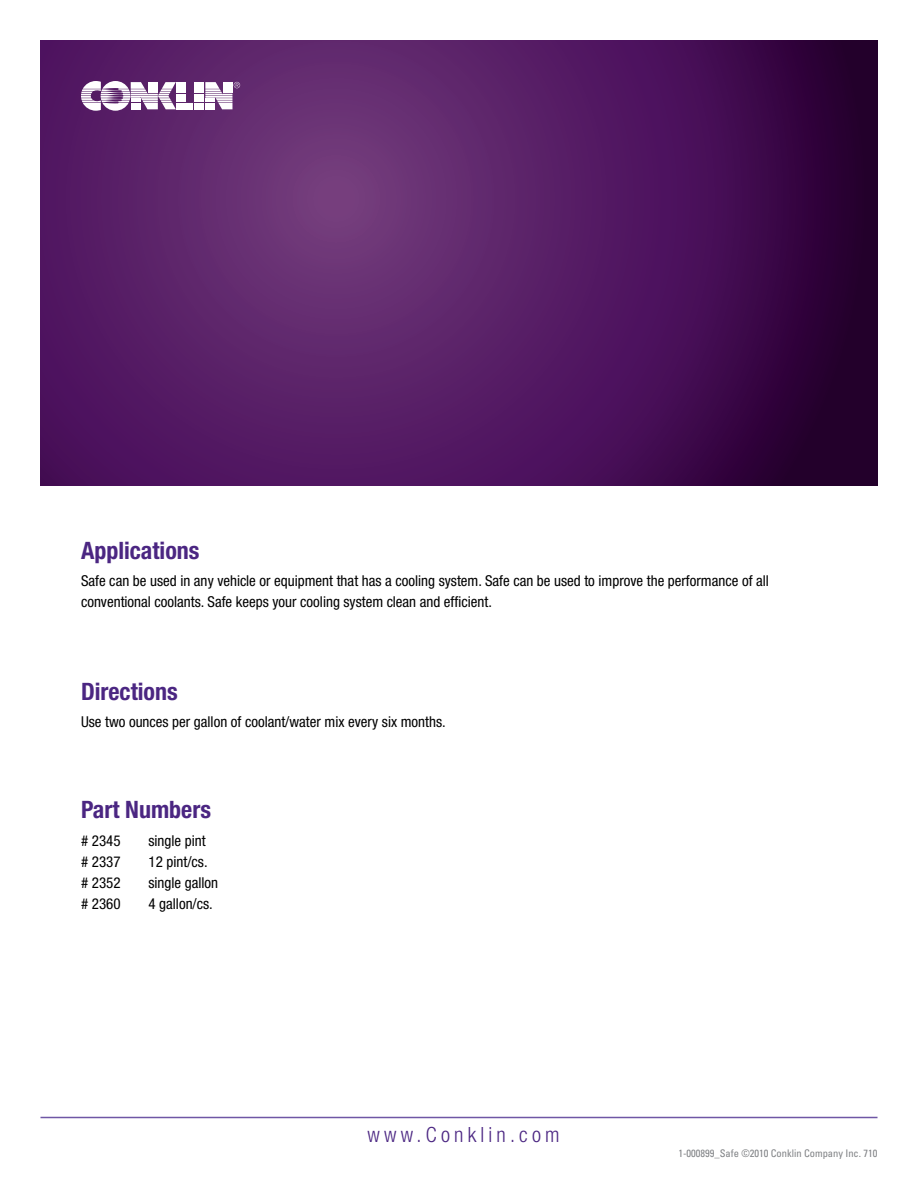
<style>
.page{position:relative;width:918px;height:1188px;background:#fff}
.page>*{position:absolute;margin:0;border:0;box-sizing:border-box;transform-origin:0 0}
.t1{font:700 condensed 24px "Helvetica Neue";color:#4b2682}
.t2{font:300 condensed 21px "Helvetica Neue";letter-spacing:.2em;color:#4b2682}
.t3{font:condensed 15px/21px "Helvetica Neue";color:#000}
.t4{font:condensed 10.5px "Univers";color:#808285}
</style>
<div class="page">
<svg style="left:40px;top:40px;width:838px;height:446px"></svg>
<hr style="left:40px;top:1117px;width:838px;height:1px;background:#6f57a5">
<div style="left:177px;top:103px;width:16px;height:6px;background:#fff"></div>
<svg style="left:81px;top:81px;width:105px;height:30px"></svg>
<div style="left:177px;top:82px;width:9px;height:7px;background:#fff"></div>
<svg style="left:194px;top:82px;width:46px;height:27px"></svg>
<h1 class="t1" style="left:81px;top:536px;width:120px">Applications</h1>
<p class="t3" style="left:81px;top:570px;width:689px">Safe can be used in any vehicle or equipment that has a cooling system. Safe can be used to improve the performance of all conventional coolants. Safe keeps your cooling system clean and efficient.</p>
<h1 class="t1" style="left:81px;top:677px;width:98px">Directions</h1>
<p class="t3" style="left:81px;top:711px;width:366px">Use two ounces per gallon of coolant/water mix every six months.</p>
<h1 class="t1" style="left:81px;top:795px;width:132px">Part Numbers</h1>
<p class="t3" style="left:81px;top:830px;width:41px"># 2345</p>
<p class="t3" style="left:148px;top:830px;width:59px">single pint</p>
<p class="t3" style="left:81px;top:851px;width:41px"># 2337</p>
<p class="t3" style="left:148px;top:851px;width:61px">12 pint/cs.</p>
<p class="t3" style="left:81px;top:872px;width:41px"># 2352</p>
<p class="t3" style="left:148px;top:872px;width:71px">single gallon</p>
<p class="t3" style="left:81px;top:893px;width:41px"># 2360</p>
<p class="t3" style="left:148px;top:893px;width:66px">4 gallon/cs.</p>
<h2 class="t2" style="left:368px;top:1122px;width:194px">www.Conklin.com</h2>
<p class="t4" style="left:678px;top:1147px;width:201px">1-000899_Safe ©2010 Conklin Company Inc. 710</p>
</div>
